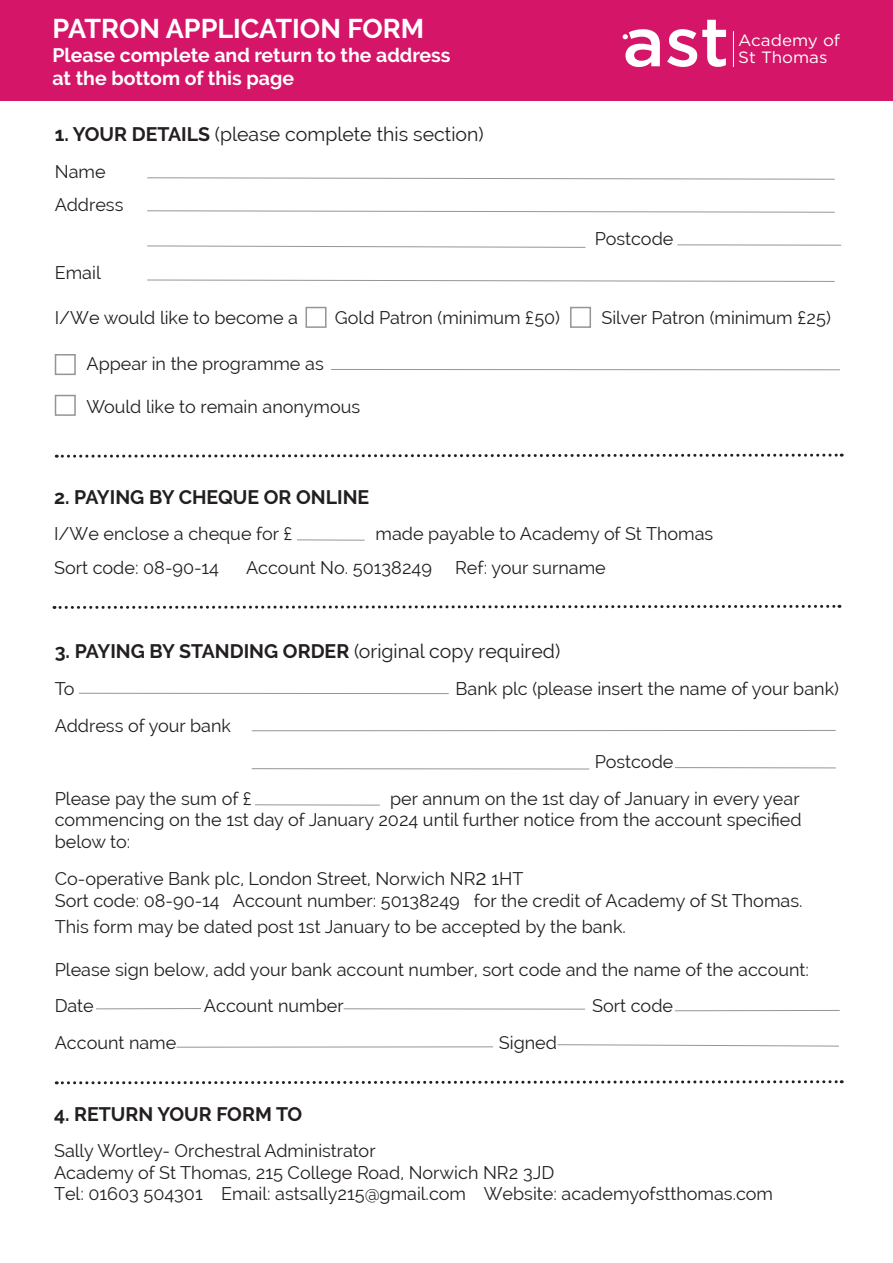
<style>
.page{position:relative;width:893px;height:1263px;background:#fff}
.page>*{position:absolute;margin:0;border:0;box-sizing:border-box;transform-origin:0 0}
.t1{font:500 69.15px "Gotham";color:#fff;scale:1.04 1}
.t2{font:700 27px "Raleway";color:#fff}
.t3{font:700 19.5px "Raleway";color:#231f20}
.t4{font:700 19.5px/23.4px "Raleway";color:#fff}
.t5{font:19.5px "Raleway";color:#231f20}
.t6{font:18px/21.6px "Raleway";color:#231f20}
.t7{font:16.35px "Gotham";color:#fff;scale:1.04 1}
.s1{font-weight:700}
.s2{font-weight:400}
.s3{font-size:21px}
</style>
<div class="page">
<svg style="left:147px;top:177px;width:688px;height:3px"></svg>
<svg style="left:147px;top:210px;width:688px;height:3px"></svg>
<svg style="left:147px;top:279px;width:688px;height:3px"></svg>
<svg style="left:147px;top:245px;width:439px;height:3px"></svg>
<hr style="left:331px;top:369px;width:509px;height:1px;background:#939598">
<hr style="left:677px;top:244px;width:164px;height:2px;background:#939598">
<div style="left:55px;top:395px;width:21px;height:21px;border:2px solid #939598"></div>
<div style="left:55px;top:354px;width:21px;height:21px;border:2px solid #939598"></div>
<div style="left:306px;top:307px;width:21px;height:21px;border:2px solid #939598"></div>
<div style="left:570px;top:307px;width:21px;height:21px;border:2px solid #939598"></div>
<hr style="left:297px;top:539px;width:68px;height:2px;background:#939598">
<div style="left:0;top:0;width:893px;height:100px;background:#d51567"></div>
<hr style="left:733px;top:31px;width:1px;height:36px;background:#fff">
<svg style="left:623px;top:34px;width:5px;height:5px"></svg>
<svg style="left:54px;top:604px;width:786px;height:5px"></svg>
<svg style="left:56px;top:453px;width:786px;height:5px"></svg>
<svg style="left:56px;top:1080px;width:786px;height:5px"></svg>
<hr style="left:255px;top:804px;width:125px;height:1px;background:#939598">
<svg style="left:557px;top:1044px;width:282px;height:3px"></svg>
<hr style="left:344px;top:1008px;width:241px;height:1px;background:#939598">
<hr style="left:675px;top:1010px;width:165px;height:1px;background:#939598">
<hr style="left:96px;top:1008px;width:105px;height:1px;background:#939598">
<hr style="left:176px;top:1046px;width:317px;height:1px;background:#939598">
<hr style="left:252px;top:730px;width:584px;height:1px;background:#939598">
<hr style="left:252px;top:768px;width:337px;height:1px;background:#939598">
<hr style="left:79px;top:693px;width:370px;height:1px;background:#939598">
<hr style="left:675px;top:767px;width:161px;height:1px;background:#939598">
<h2 class="t2" style="left:52px;top:13px;width:373px">PATRON APPLICATION FORM</h2>
<p class="t4" style="left:52px;top:43px;width:400px">Please complete and return to the address at the bottom of this page</p>
<p class="t5" style="left:55px;top:123px;width:430px"><span class="s1">1. YOUR DETAILS</span> (please complete this section)</p>
<p class="t6" style="left:55px;top:154px;width:70px;line-height:33.6px">Name<br>Address</p>
<h1 class="t1" style="left:623px;top:3px;width:104px">ast</h1>
<p class="t7" style="left:738px;top:31px;width:99px">Academy of</p>
<p class="t7" style="left:738px;top:49px;width:87px">St Thomas</p>
<p class="t6" style="left:595px;top:228px;width:80px">Postcode</p>
<p class="t6" style="left:55px;top:261px;width:47px">Email</p>
<p class="t6" style="left:55px;top:307px;width:245px">I/We would like to become a</p>
<p class="t6" style="left:335px;top:307px;width:226px">Gold Patron (minimum £50)</p>
<p class="t6" style="left:601px;top:307px;width:231px">Silver Patron (minimum £25)</p>
<p class="t6" style="left:86px;top:352px;width:239px">Appear in the programme as</p>
<p class="t6" style="left:86px;top:396px;width:275px">Would like to remain anonymous</p>
<p class="t3" style="left:54px;top:486px;width:317px">2. PAYING BY CHEQUE OR ONLINE</p>
<p class="t6" style="left:54px;top:523px;width:240px">I/We enclose a cheque for £</p>
<p class="t6" style="left:376px;top:523px;width:339px">made payable to Academy of St Thomas</p>
<p class="t6" style="left:54px;top:557px;width:166px">Sort code: 08-90-14</p>
<p class="t6" style="left:246px;top:557px;width:187px">Account No. 50138249</p>
<p class="t6" style="left:455px;top:557px;width:152px">Ref: your surname</p>
<p class="t3" style="left:55px;top:640px;width:507px">3. PAYING BY STANDING ORDER <span class="s2">(original copy required)</span></p>
<p class="t6" style="left:55px;top:678px;width:21px">To</p>
<p class="t6" style="left:456px;top:678px;width:385px">Bank plc (please insert the name of your bank)</p>
<p class="t6" style="left:55px;top:714px;width:178px">Address of your bank</p>
<p class="t6" style="left:595px;top:751px;width:80px">Postcode</p>
<p class="t6" style="left:55px;top:788px;width:199px">Please pay the sum of £</p>
<p class="t6" style="left:55px;top:788px;width:748px;text-align:justify;text-indent:335px">per annum on the 1st day of January in every year commencing on the 1st day of January 2024 until further notice from the account specified below to:</p>
<p class="t6" style="left:55px;top:868px;width:749px">Co-operative Bank plc, London Street, Norwich NR<span class="s3">2</span> 1HT<br>Sort code: 08-90-14 Account number: 50138249 for the credit of Academy of St Thomas.</p>
<p class="t6" style="left:55px;top:916px;width:573px">This form may be dated post 1st January to be accepted by the bank.</p>
<p class="t6" style="left:55px;top:951px;width:756px;line-height:36.6px">Please sign below, add your bank account number, sort code and the name of the account:<br>Date</p>
<p class="t6" style="left:204px;top:995px;width:141px">Account number</p>
<p class="t6" style="left:592px;top:995px;width:82px">Sort code</p>
<p class="t6" style="left:55px;top:1032px;width:123px">Account name</p>
<p class="t6" style="left:499px;top:1032px;width:60px">Signed</p>
<p class="t3" style="left:54px;top:1103px;width:250px">4. RETURN YOUR FORM TO</p>
<p class="t6" style="left:54px;top:1140px;width:721px">Sally Wortley- Orchestral Administrator<br>Academy of St Thomas, 215 College Road, Norwich NR2 3JD<br>Tel: 01603 504301 Email: astsally215@gmail.com Website: academyofstthomas.com</p>
</div>
